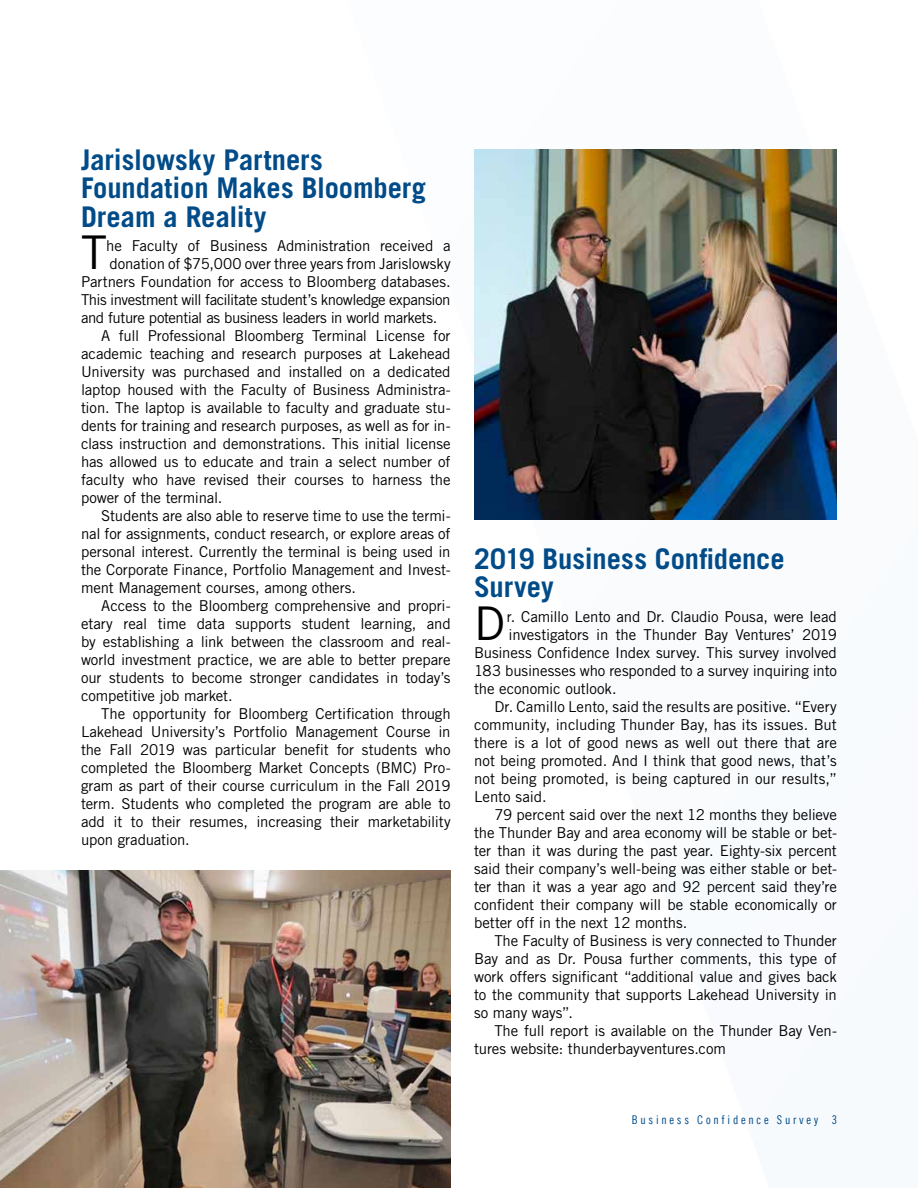
<style>
.page{position:relative;width:918px;height:1188px;background:#fff}
.page>*{position:absolute;margin:0;border:0;box-sizing:border-box;transform-origin:0 0}
.Body_Text{font:46.5px "Trade Gothic LT Std";color:#000}
.Subhead{font:700 28.5px/28.5px "Trade Gothic LT Std";letter-spacing:-.005em;color:#004b88}
.Body_Text-2{font:15px/18px "Trade Gothic LT Std";letter-spacing:-.01em;color:#000;text-align:justify}
.Body_Text-3{font:15px "Trade Gothic LT Std";letter-spacing:-.03em;color:#000}
.Page_Number_Right{font:12px "Trade Gothic LT Cond Eighteen";letter-spacing:.23em;color:#004b88}
</style>
<div class="page">
<img style="left:0;top:871px;width:451px;height:317px">
<img style="left:474px;top:149px;width:363px;height:370px">
<p class="Subhead" style="left:81px;top:145px;width:347px">Jarislowsky Partners<br>Foundation Makes Bloomberg<br>Dream a Reality</p>
<p class="Body_Text" style="left:81px;top:225px;width:27px">T</p>
<p class="Body_Text-2" style="left:106px;top:237px;width:346px">he Faculty of Business Administration received a</p>
<p class="Body_Text-2" style="left:110px;top:255px;width:343px">donation of $75,000 over three years from Jarislowsky</p>
<p class="Body_Text-2" style="left:81px;top:273px;width:371px">Partners Foundation for access to Bloomberg databases.</p>
<p class="Body_Text-3" style="left:81px;top:291px;width:371px">This investment will facilitate student’s knowledge expansion</p>
<p class="Body_Text-3" style="left:81px;top:309px;width:358px">and future potential as business leaders in world markets.</p>
<p class="Body_Text-2" style="left:81px;top:327px;width:371px;text-indent:20px">A full Professional Bloomberg Terminal License for academic teaching and research purposes at Lakehead University was purchased and installed on a dedicated laptop housed with the Faculty of Business Administra&shy;tion. The laptop is available to faculty and graduate stu&shy;dents for training and research purposes, as well as for in&shy;class instruction and demonstrations. This initial license has allowed us to educate and train a select number of faculty who have revised their courses to harness the power of the terminal.</p>
<p class="Body_Text-2" style="left:81px;top:507px;width:371px;text-indent:20px">Students are also able to reserve time to use the termi&shy;nal for assignments, conduct research, or explore areas of personal interest. Currently the terminal is being used in the Corporate Finance, Portfolio Management and Invest&shy;ment Management courses, among others.</p>
<p class="Body_Text-2" style="left:81px;top:597px;width:371px;text-indent:20px">Access to the Bloomberg comprehensive and propri&shy;etary real time data supports student learning, and by establishing a link between the classroom and real&shy;world investment practice, we are able to better prepare our students to become stronger candidates in today’s competitive job market.</p>
<p class="Body_Text-2" style="left:81px;top:705px;width:371px;text-indent:20px">The opportunity for Bloomberg Certification through Lakehead University’s Portfolio Management Course in the Fall 2019 was particular benefit for students who completed the Bloomberg Market Concepts (BMC) Pro&shy;gram as part of their course curriculum in the Fall 2019 term. Students who completed the program are able to add it to their resumes, increasing their marketability upon graduation.</p>
<p class="Subhead" style="left:474px;top:544px;width:312px">2019 Business Confidence<br>Survey</p>
<p class="Body_Text" style="left:474px;top:595px;width:33px">D</p>
<p class="Body_Text-2" style="left:507px;top:607px;width:332px">r. Camillo Lento and Dr. Claudio Pousa, were lead</p>
<p class="Body_Text-2" style="left:509px;top:625px;width:330px">investigators in the Thunder Bay Ventures’ 2019</p>
<p class="Body_Text-2" style="left:474px;top:643px;width:364px">Business Confidence Index survey. This survey involved</p>
<p class="Body_Text-2" style="left:474px;top:661px;width:364px">183 businesses who responded to a survey inquiring into</p>
<p class="Body_Text-2" style="left:474px;top:679px;width:144px">the economic outlook.</p>
<p class="Body_Text-2" style="left:474px;top:697px;width:364px;text-indent:20px">Dr. Camillo Lento, said the results are positive. “Every community, including Thunder Bay, has its issues. But there is a lot of good news as well out there that are not being promoted. And I think that good news, that’s not being promoted, is being captured in our results,” Lento said.</p>
<p class="Body_Text-2" style="left:474px;top:805px;width:364px;text-indent:20px">79 percent said over the next 12 months they believe the Thunder Bay and area economy will be stable or bet&shy;ter than it was during the past year. Eighty-six percent said their company’s well-being was either stable or bet&shy;ter than it was a year ago and 92 percent said they’re confident their company will be stable economically or better off in the next 12 months.</p>
<p class="Body_Text-2" style="left:474px;top:931px;width:364px;text-indent:20px">The Faculty of Business is very connected to Thunder Bay and as Dr. Pousa further comments, this type of work offers significant “additional value and gives back to the community that supports Lakehead University in so many ways”.</p>
<p class="Body_Text-2" style="left:474px;top:1021px;width:364px;text-indent:20px">The full report is available on the Thunder Bay Ven&shy;tures website: thunderbayventures.com</p>
<p class="Page_Number_Right" style="left:632px;top:1113px;width:207px">Business Confidence Survey 3</p>
</div>
